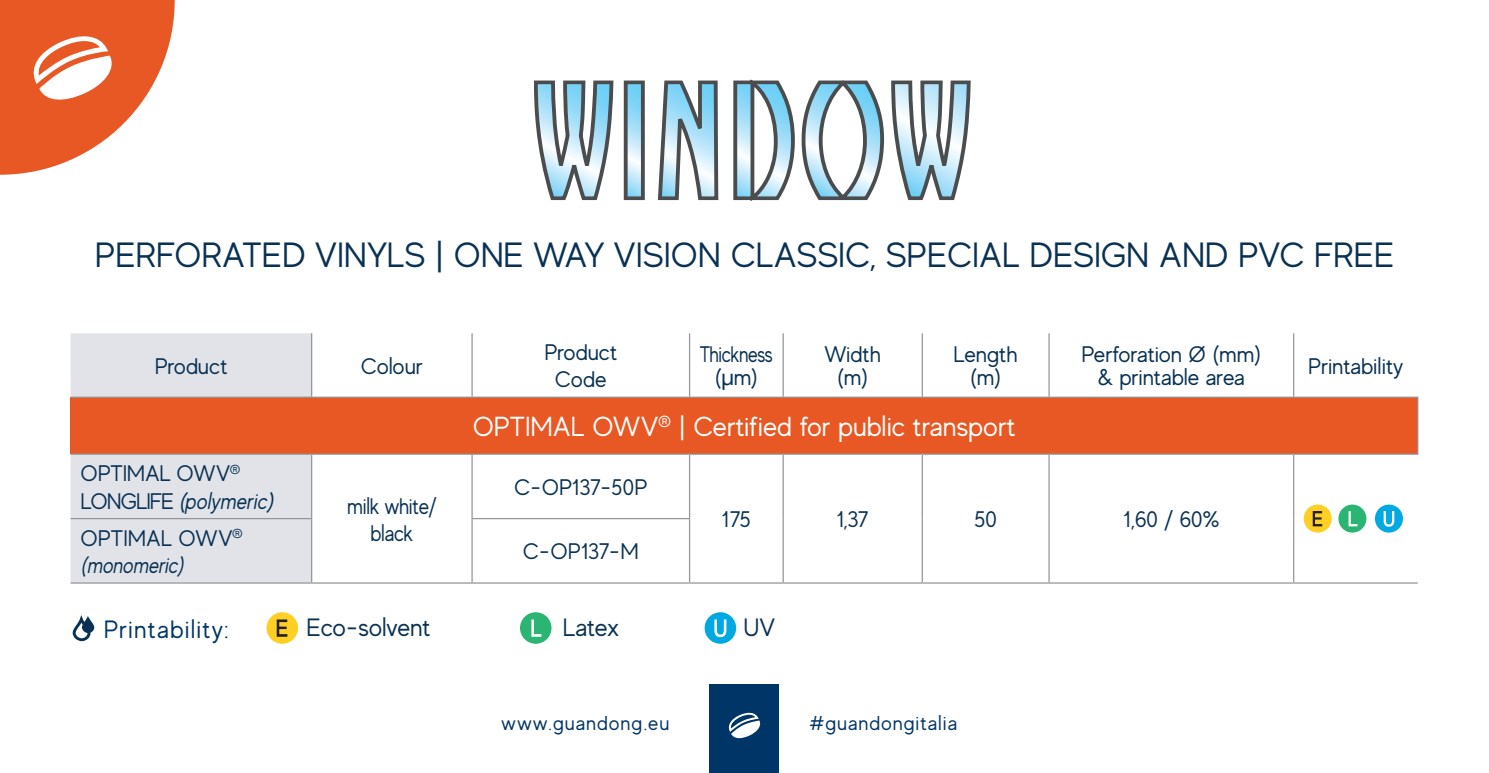
<style>
.page{position:relative;width:1489px;height:773px;background:#fff}
.page>*{position:absolute;margin:0;border:0;box-sizing:border-box;transform-origin:0 0}
.t1{font:35px "MADE Evolve Sans";color:#093153}
.t2{font:27.5px "MADE Evolve Sans";color:#fff}
.t3{font:25px "MADE Evolve Sans";letter-spacing:-.01em;color:#093153}
.t4{font:25px "MADE Evolve Sans";letter-spacing:.05em;color:#003667}
.t5{font:22.5px "MADE Evolve Sans";letter-spacing:-.01em;color:#093153}
.t6{font:italic 22.5px "MADE Evolve Sans";color:#093153}
.t7{font:22.5px "MADE Evolve Sans";letter-spacing:-.01em;color:#093153;scale:.9 1}
.t8{font:italic 22.5px "MADE Evolve Sans";color:#093153;scale:.9 1}
.t9{font:22.5px "MADE Evolve Sans";letter-spacing:-.01em;color:#093153;scale:.84 1}
.t10{font:20px "MADE Evolve Sans";letter-spacing:.05em;color:#003667}
.s1{font-style:normal}
.s2{font-family:"DM Sans"}
</style>
<div class="page">
<svg style="left:0;top:0;width:175px;height:175px"></svg>
<svg style="left:534px;top:80px;width:79px;height:120px"></svg>
<svg style="left:623px;top:80px;width:21px;height:120px;background:#8cacba"></svg>
<svg style="left:658px;top:80px;width:60px;height:120px"></svg>
<svg style="left:733px;top:79px;width:61px;height:122px"></svg>
<svg style="left:801px;top:80px;width:83px;height:120px"></svg>
<svg style="left:891px;top:80px;width:79px;height:120px"></svg>
<svg style="left:72px;top:615px;width:22px;height:26px"></svg>
<div style="left:266px;top:612px;width:32px;height:31px;background:#ffcf24;border-radius:50%"></div>
<svg style="left:277px;top:619px;width:10px;height:17px"></svg>
<div style="left:520px;top:612px;width:31px;height:31px;background:#2bb572;border-radius:50%"></div>
<svg style="left:531px;top:619px;width:10px;height:17px"></svg>
<div style="left:704px;top:612px;width:32px;height:31px;background:#00a9e2;border-radius:50%"></div>
<svg style="left:714px;top:619px;width:12px;height:18px"></svg>
<div style="left:709px;top:684px;width:70px;height:88px;background:#003667"></div>
<svg style="left:728px;top:712px;width:33px;height:27px"></svg>
<div style="left:71px;top:333px;width:240px;height:249px;background:#e2e3e8"></div>
<div style="left:71px;top:397px;width:1346px;height:57px;background:#e75824"></div>
<hr style="left:311px;top:333px;width:1px;height:63px;background:#939598">
<hr style="left:471px;top:333px;width:1px;height:63px;background:#939598">
<hr style="left:689px;top:333px;width:1px;height:63px;background:#939598">
<hr style="left:782px;top:333px;width:1px;height:63px;background:#939598">
<hr style="left:921px;top:333px;width:1px;height:63px;background:#939598">
<hr style="left:1048px;top:333px;width:1px;height:63px;background:#939598">
<hr style="left:1292px;top:333px;width:2px;height:63px;background:#939598">
<hr style="left:311px;top:454px;width:1px;height:64px;background:#939598">
<hr style="left:471px;top:454px;width:1px;height:64px;background:#939598">
<hr style="left:689px;top:454px;width:1px;height:64px;background:#939598">
<hr style="left:782px;top:454px;width:1px;height:64px;background:#939598">
<hr style="left:921px;top:454px;width:1px;height:64px;background:#939598">
<hr style="left:1048px;top:454px;width:1px;height:64px;background:#939598">
<hr style="left:1292px;top:454px;width:2px;height:64px;background:#939598">
<hr style="left:71px;top:518px;width:241px;height:1px;background:#939598">
<hr style="left:311px;top:519px;width:1px;height:63px;background:#939598">
<hr style="left:471px;top:518px;width:219px;height:1px;background:#939598">
<hr style="left:471px;top:519px;width:1px;height:63px;background:#939598">
<hr style="left:689px;top:519px;width:1px;height:63px;background:#939598">
<hr style="left:782px;top:518px;width:1px;height:64px;background:#939598">
<hr style="left:921px;top:518px;width:1px;height:64px;background:#939598">
<hr style="left:1048px;top:518px;width:1px;height:64px;background:#939598">
<hr style="left:1292px;top:518px;width:2px;height:64px;background:#939598">
<hr style="left:71px;top:396px;width:240px;height:2px;background:#939598">
<hr style="left:311px;top:396px;width:161px;height:2px;background:#939598">
<hr style="left:472px;top:396px;width:217px;height:2px;background:#939598">
<hr style="left:689px;top:396px;width:94px;height:2px;background:#939598">
<hr style="left:783px;top:396px;width:139px;height:2px;background:#939598">
<hr style="left:922px;top:396px;width:127px;height:2px;background:#939598">
<hr style="left:1049px;top:396px;width:244px;height:2px;background:#939598">
<hr style="left:1293px;top:396px;width:125px;height:2px;background:#939598">
<hr style="left:1416px;top:398px;width:2px;height:55px;background:#939598">
<hr style="left:71px;top:453px;width:240px;height:1px;background:#939598">
<hr style="left:311px;top:453px;width:161px;height:1px;background:#939598">
<hr style="left:472px;top:453px;width:217px;height:1px;background:#939598">
<hr style="left:689px;top:453px;width:94px;height:1px;background:#939598">
<hr style="left:783px;top:453px;width:139px;height:1px;background:#939598">
<hr style="left:922px;top:453px;width:127px;height:1px;background:#939598">
<hr style="left:1049px;top:453px;width:244px;height:1px;background:#939598">
<hr style="left:1293px;top:453px;width:125px;height:1px;background:#939598">
<hr style="left:71px;top:582px;width:240px;height:1px;background:#939598">
<hr style="left:311px;top:582px;width:161px;height:1px;background:#939598">
<hr style="left:472px;top:582px;width:217px;height:1px;background:#939598">
<hr style="left:689px;top:582px;width:94px;height:1px;background:#939598">
<hr style="left:783px;top:582px;width:139px;height:1px;background:#939598">
<hr style="left:922px;top:582px;width:127px;height:1px;background:#939598">
<hr style="left:1049px;top:582px;width:244px;height:1px;background:#939598">
<hr style="left:1293px;top:582px;width:124px;height:1px;background:#939598">
<div style="left:1303px;top:504px;width:28px;height:28px;background:#ffcf24;border-radius:50%"></div>
<svg style="left:1312px;top:511px;width:10px;height:15px"></svg>
<div style="left:1338px;top:504px;width:28px;height:28px;background:#2bb572;border-radius:50%"></div>
<svg style="left:1348px;top:511px;width:9px;height:15px"></svg>
<div style="left:1374px;top:504px;width:28px;height:28px;background:#00a9e2;border-radius:50%"></div>
<svg style="left:1383px;top:511px;width:11px;height:15px"></svg>
<p class="t1" style="left:95px;top:233px;width:1300px">PERFORATED VINYLS | ONE WAY VISION CLASSIC, SPECIAL DESIGN AND PVC FREE</p>
<p class="t5" style="left:155px;top:351px;width:74px">Product</p>
<p class="t5" style="left:361px;top:351px;width:63px">Colour</p>
<p class="t5" style="left:81px;top:459px;width:161px">OPTIMAL OWV<sup>®</sup></p>
<p class="t6" style="left:81px;top:486px;width:199px"><span class="s1">LO N G L I F E</span> (polymeric)</p>
<p class="t7" style="left:347px;top:491px;width:101px">milk white/</p>
<p class="t7" style="left:370px;top:518px;width:49px">black</p>
<p class="t5" style="left:81px;top:523px;width:164px">OPTIMAL OWV<sup>®</sup></p>
<p class="t8" style="left:81px;top:551px;width:121px">(monomeric)</p>
<p class="t5" style="left:544px;top:338px;width:74px">Product</p>
<p class="t5" style="left:555px;top:365px;width:53px">Code</p>
<p class="t9" style="left:699px;top:340px;width:89px">Thickness</p>
<p class="t5" style="left:715px;top:363px;width:44px">(<span class="s2">µ</span>m)</p>
<p class="t5" style="left:824px;top:340px;width:58px">Width</p>
<p class="t5" style="left:837px;top:363px;width:33px">(m)</p>
<p class="t5" style="left:953px;top:340px;width:66px">Length</p>
<p class="t5" style="left:970px;top:363px;width:33px">(m)</p>
<p class="t2" style="left:473px;top:409px;width:544px">OPTIMAL OWV<sup>®</sup> | Certified for public transport</p>
<p class="t5" style="left:514px;top:473px;width:135px">C-OP137-50P</p>
<p class="t5" style="left:1081px;top:340px;width:181px">Perforation Ø (mm)</p>
<p class="t5" style="left:1097px;top:363px;width:148px">&amp; printable area</p>
<p class="t5" style="left:523px;top:537px;width:117px">C-OP137-M</p>
<p class="t5" style="left:721px;top:505px;width:30px">175</p>
<p class="t5" style="left:836px;top:505px;width:33px">1,37</p>
<p class="t5" style="left:974px;top:505px;width:25px">50</p>
<p class="t5" style="left:1123px;top:505px;width:97px">1,60 / 60%</p>
<p class="t4" style="left:104px;top:613px;width:127px">Printability:</p>
<p class="t3" style="left:306px;top:611px;width:125px">Eco-solvent</p>
<p class="t3" style="left:562px;top:611px;width:58px">Latex</p>
<p class="t3" style="left:743px;top:611px;width:33px">UV</p>
<p class="t10" style="left:501px;top:710px;width:169px">www.guandong.eu</p>
<p class="t10" style="left:809px;top:710px;width:149px">#guandongitalia</p>
<p class="t5" style="left:1308px;top:351px;width:96px">Printability</p>
</div>
